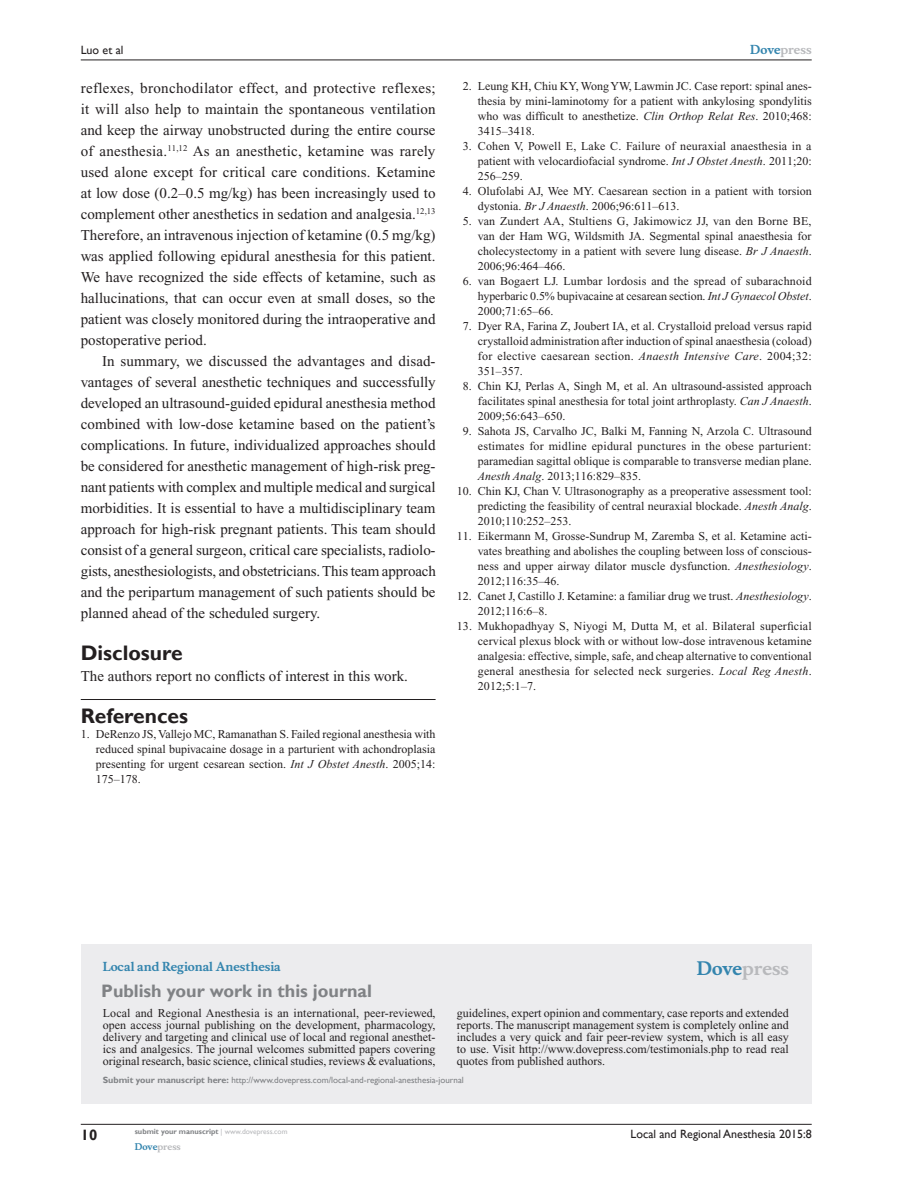
<style>
.page{position:relative;width:918px;height:1188px;background:#fff}
.page>*{position:absolute;margin:0;border:0;box-sizing:border-box;transform-origin:0 0}
.RefH{font:700 21px "Gill Sans";color:#231f20}
.PromBx-H1{font:700 18px "Gill Sans";color:#808285}
.PromBx-Brand{font:700 18px "Musee";color:#b8b9bc}
.Tx{font:15px/21px "Times New Roman";color:#231f20;text-align:justify}
.TxF{font:15px "Times New Roman";color:#231f20}
.t1{font:700 15px "Gill Sans";color:#231f20}
.RefNL2{font:12px/15px "Times New Roman";color:#231f20;text-align:justify}
.PromBx-Tx{font:12px/12px "Times New Roman";letter-spacing:-.005em;color:#231f20;text-align:justify}
.RefNL1{font:12px/15px "Times New Roman";color:#231f20;text-align:justify}
.t2{font:12px "Gill Sans";color:#231f20}
.PromBx-JrnlName{font:700 12px "Musee";color:#3485ae}
.t3{font:700 12px "Musee";color:#b8b9bc}
.PromBx-SubmitMssWebA{font:9px "Gill Sans";color:#808285}
.t4{font:700 9px "Musee";color:#b8b9bc}
.t5{font:700 7.5px "Gill Sans";color:#808285}
.s1{font-style:italic}
.s2{color:#3485ae}
.s3{font-weight:700}
.s4{font-weight:400;color:#b8b9bc}
</style>
<div class="page">
<div style="left:81px;top:944px;width:731px;height:159px;background:#ececee"></div>
<hr style="left:81px;top:1124px;width:731px;height:1px;background:#231f20">
<hr style="left:81px;top:60px;width:731px;height:1px;background:#231f20">
<hr style="left:81px;top:699px;width:355px;height:1px;background:#231f20">
<p class="t2" style="left:81px;top:43px;width:44px">Luo et al</p>
<p class="Tx" style="left:81px;top:77px;width:357px">reflexes, bronchodilator effect, and protective reflexes; it will also help to maintain the spontaneous ventilation and keep the airway unobstructed during the entire course of anesthesia.<sup>11,12</sup> As an anesthetic, ketamine was rarely used alone except for critical care conditions. Ketamine at low dose (0.2–0.5 mg/kg) has been increasingly used to complement other anesthetics in sedation and analgesia.<sup>12,13<br></sup>Therefore, an intravenous injection of ketamine (0.5 mg/kg) was applied following epidural anesthesia for this patient.<br>We have recognized the side effects of ketamine, such as hallucinations, that can occur even at small doses, so the patient was closely monitored during the intraoperative and postoperative period.</p>
<p class="Tx" style="left:81px;top:350px;width:357px;text-indent:21px">In summary, we discussed the advantages and disad&shy;vantages of several anesthetic techniques and successfully developed an ultrasound-guided epidural anesthesia method combined with low-dose ketamine based on the patient’s complications. In future, individualized approaches should be considered for anesthetic management of high-risk preg&shy;nant patients with complex and multiple medical and surgical morbidities. It is essential to have a multidisciplinary team approach for high-risk pregnant patients. This team should consist of a general surgeon, critical care specialists, radiolo&shy;gists, anesthesiologists, and obstetricians. This team approach and the peripartum management of such patients should be planned ahead of the scheduled surgery.</p>
<h1 class="RefH" style="left:81px;top:640px;width:103px">Disclosure</h1>
<p class="TxF" style="left:81px;top:667px;width:329px">The authors report no conflicts of interest in this work.</p>
<p class="RefH" style="left:81px;top:703px;width:109px">References</p>
<p class="RefNL1" style="left:96px;top:726px;width:341px;text-indent:-15px">1. DeRenzo JS, Vallejo MC, Ramanathan S. Failed regional anesthesia with reduced spinal bupivacaine dosage in a parturient with achondroplasia presenting for urgent cesarean section. <span class="s1">Int J Obstet Anesth</span>. 2005;14:<br>175–178.</p>
<p class="t3" style="left:750px;top:43px;width:63px"><span class="s2">Dove</span>press</p>
<p class="RefNL2" style="left:478px;top:79px;width:335px;text-indent:-15px">2. Leung KH, Chiu KY, Wong YW, Lawmin JC. Case report: spinal anes&shy;thesia by mini-laminotomy for a patient with ankylosing spondylitis who was difficult to anesthetize. <span class="s1">Clin Orthop Relat Res</span>. 2010;468:<br>3415–3418.</p>
<p class="RefNL2" style="left:478px;top:139px;width:335px;text-indent:-15px">3. Cohen V, Powell E, Lake C. Failure of neuraxial anaesthesia in a patient with velocardiofacial syndrome. <span class="s1">Int J Obstet Anesth</span>. 2011;20:<br>256–259.</p>
<p class="RefNL2" style="left:478px;top:184px;width:335px;text-indent:-15px">4. Olufolabi AJ, Wee MY. Caesarean section in a patient with torsion dystonia. <span class="s1">Br J Anaesth</span>. 2006;96:611–613.</p>
<p class="RefNL2" style="left:478px;top:214px;width:335px;text-indent:-15px">5. van Zundert AA, Stultiens G, Jakimowicz JJ, van den Borne BE, van der Ham WG, Wildsmith JA. Segmental spinal anaesthesia for cholecystectomy in a patient with severe lung disease. <span class="s1">Br J Anaesth</span>.<br>2006;96:464–466.</p>
<p class="RefNL2" style="left:478px;top:274px;width:335px;text-indent:-15px">6. van Bogaert LJ. Lumbar lordosis and the spread of subarachnoid hyperbaric 0.5% bupivacaine at cesarean section. <span class="s1">Int J Gynaecol Obstet</span>.<br>2000;71:65–66.</p>
<p class="RefNL2" style="left:478px;top:319px;width:335px;text-indent:-15px">7. Dyer RA, Farina Z, Joubert IA, et al. Crystalloid preload versus rapid crystalloid administration after induction of spinal anaesthesia (coload) for elective caesarean section. <span class="s1">Anaesth Intensive Care</span>. 2004;32:<br>351–357.</p>
<p class="RefNL2" style="left:478px;top:379px;width:335px;text-indent:-15px">8. Chin KJ, Perlas A, Singh M, et al. An ultrasound-assisted approach facilitates spinal anesthesia for total joint arthroplasty. <span class="s1">Can J Anaesth</span>.<br>2009;56:643–650.</p>
<p class="RefNL2" style="left:478px;top:424px;width:335px;text-indent:-15px">9. Sahota JS, Carvalho JC, Balki M, Fanning N, Arzola C. Ultrasound estimates for midline epidural punctures in the obese parturient: paramedian sagittal oblique is comparable to transverse median plane.<br><span class="s1">Anesth Analg</span>. 2013;116:829–835.</p>
<p class="RefNL2" style="left:478px;top:484px;width:335px;text-indent:-21px">10. Chin KJ, Chan V. Ultrasonography as a preoperative assessment tool: predicting the feasibility of central neuraxial blockade. <span class="s1">Anesth Analg</span>.<br>2010;110:252–253.</p>
<p class="RefNL2" style="left:478px;top:529px;width:335px;text-indent:-21px">11. Eikermann M, Grosse-Sundrup M, Zaremba S, et al. Ketamine acti&shy;vates breathing and abolishes the coupling between loss of conscious&shy;ness and upper airway dilator muscle dysfunction. <span class="s1">Anesthesiology</span>.<br>2012;116:35–46.</p>
<p class="RefNL2" style="left:478px;top:589px;width:335px;text-indent:-21px">12. Canet J, Castillo J. Ketamine: a familiar drug we trust. <span class="s1">Anesthesiology</span>.<br>2012;116:6–8.</p>
<p class="RefNL2" style="left:478px;top:619px;width:335px;text-indent:-21px">13. Mukhopadhyay S, Niyogi M, Dutta M, et al. Bilateral superficial cervical plexus block with or without low-dose intravenous ketamine analgesia: effective, simple, safe, and cheap alternative to conventional general anesthesia for selected neck surgeries. <span class="s1">Local Reg Anesth</span>.<br>2012;5:1–7.</p>
<p class="PromBx-JrnlName" style="left:103px;top:959px;width:180px">Local and Regional Anesthesia</p>
<p class="PromBx-H1" style="left:101px;top:980px;width:272px">Publish your work in this journal</p>
<p class="PromBx-Brand" style="left:697px;top:958px;width:94px"><span class="s2">Dove</span>press</p>
<p class="PromBx-Tx" style="left:103px;top:1007px;width:334px">Local and Regional Anesthesia is an international, peer-reviewed, open access journal publishing on the development, pharmacology, delivery and targeting and clinical use of local and regional anesthet&shy;ics and analgesics. The journal welcomes submitted papers covering original research, basic science, clinical studies, reviews &amp; evaluations,</p>
<p class="PromBx-Tx" style="left:457px;top:1007px;width:333px">guidelines, expert opinion and commentary, case reports and extended reports. The manuscript management system is completely online and includes a very quick and fair peer-review system, which is all easy to use. Visit http://www.dovepress.com/testimonials.php to read real quotes from published authors.</p>
<p class="PromBx-SubmitMssWebA" style="left:103px;top:1075px;width:363px"><span class="s3">Submit your manuscript here:</span> http://www.dovepress.com/local-and-regional-anesthesia-journal</p>
<p class="t1" style="left:81px;top:1126px;width:18px">10</p>
<p class="t5" style="left:135px;top:1127px;width:154px">submit your manuscript <span class="s4">| www.dovepress.com</span></p>
<p class="t4" style="left:135px;top:1141px;width:48px"><span class="s2">Dove</span>press</p>
<p class="t2" style="left:631px;top:1127px;width:183px">Local and Regional Anesthesia 2015:8</p>
</div>
